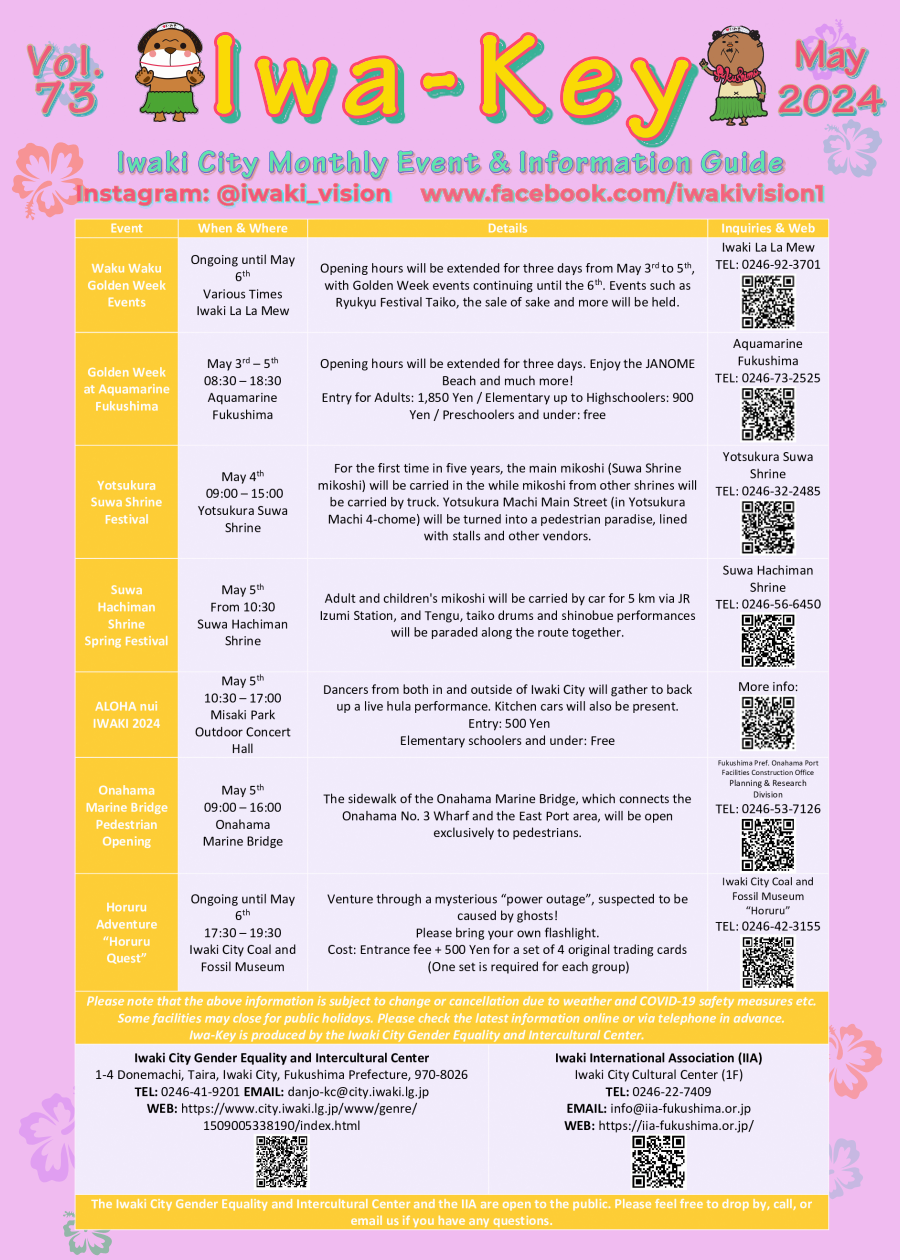
<style>
.page{position:relative;width:900px;height:1260px;background:#f0bbf0}
.page>*{position:absolute;margin:0;border:0;box-sizing:border-box;transform-origin:0 0}
.t1{font:700 121.25px "Tekton Pro";letter-spacing:.13em;color:#fada05}
.t2{font:700 45.75px/37.5px "Tekton Pro";color:#f25a78}
.t3{font:700 41.5px/45.5px "Tekton Pro";letter-spacing:-.01em;color:#f55171;text-align:center}
.t4{font:700 30.75px "Tekton Pro";letter-spacing:.08em;color:#5ae8ad}
.t5{font:700 22.5px "Montserrat";letter-spacing:.03em;color:#f5627f}
.t6{font:700 22.5px "Montserrat";letter-spacing:.03em;color:#f75475}
</style>
<div class="page">
<svg style="left:844px;top:1023px;width:39px;height:76px"></svg>
<svg style="left:844px;top:1139px;width:19px;height:50px"></svg>
<svg style="left:19px;top:1094px;width:36px;height:88px"></svg>
<svg style="left:12px;top:19px;width:872px;height:201px"></svg>
<img style="left:699px;top:26px;width:69px;height:100px">
<img style="left:136px;top:23px;width:69px;height:99px">
<img style="left:55px;top:181px;width:789px;height:1075px">
<h2 class="t2" style="left:27px;top:42px;width:77px">Vol.<br>73</h2>
<h1 class="t1" style="left:210px;top:4px;width:480px">Iwa-Key</h1>
<h3 class="t3" style="left:776px;top:32px;width:109px">May<br>2024</h3>
<p class="t4" style="left:117px;top:144px;width:667px">Iwaki City Monthly Event &amp; Information Guide</p>
<p class="t5" style="left:421px;top:177px;width:405px">www.facebook.com/iwakivision1</p>
<p class="t6" style="left:76px;top:177px;width:317px">Instagram: @iwaki_vision</p>
</div>
